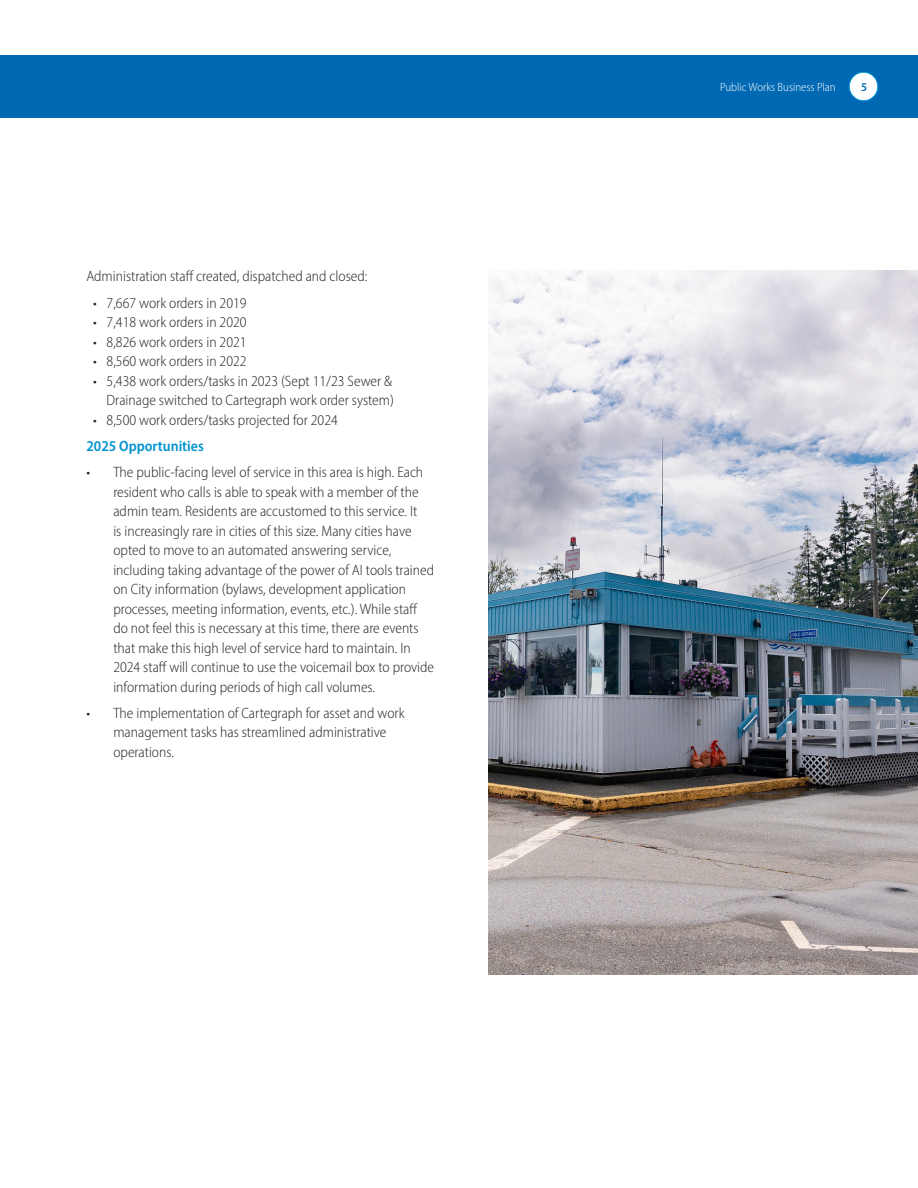
<style>
.page{position:relative;width:918px;height:1188px;background:#fff}
.page>*{position:absolute;margin:0;border:0;box-sizing:border-box;transform-origin:0 0}
.t1{font:300 semi-condensed 15px/19.5px "Myriad Pro";color:#231f20}
.t2{font:600 semi-condensed 15px "Myriad Pro";color:#0093d0}
.t3{font:300 semi-condensed 12px "Myriad Pro";color:#fff}
.t4{font:600 semi-condensed 12px "Myriad Pro";color:#0168b3}
</style>
<div class="page">
<div style="left:0;top:55px;width:918px;height:62px;background:#0168b3"></div>
<img style="left:488px;top:270px;width:430px;height:704px">
<div style="left:849px;top:72px;width:29px;height:29px;background:#fff;border-radius:50%"></div>
<div style="left:849px;top:72px;width:29px;height:29px;border:1px solid #0093d0;border-radius:50%"></div>
<p class="t1" style="left:86px;top:266px;width:283px">Administration staff created, dispatched and closed:</p>
<p class="t1" style="left:93px;top:293px;width:155px">• 7,667 work orders in 2019</p>
<p class="t1" style="left:93px;top:312px;width:155px">• 7,418 work orders in 2020</p>
<p class="t1" style="left:93px;top:332px;width:155px">• 8,826 work orders in 2021</p>
<p class="t1" style="left:93px;top:351px;width:155px">• 8,560 work orders in 2022</p>
<p class="t1" style="left:93px;top:371px;width:302px;text-align:right">• 5,438 work orders/tasks in 2023 (Sept 11/23 Sewer &amp;<br>Drainage switched to Cartegraph work order system)</p>
<p class="t1" style="left:93px;top:410px;width:246px">• 8,500 work orders/tasks projected for 2024</p>
<p class="t2" style="left:86px;top:436px;width:119px">2025 Opportunities</p>
<p class="t1" style="left:113px;top:462px;width:322px;text-indent:-27px">• The public-facing level of service in this area is high. Each resident who calls is able to speak with a member of the admin team. Residents are accustomed to this service. It<br>is increasingly rare in cities of this size. Many cities have opted to move to an automated answering service, including taking advantage of the power of AI tools trained on City information (bylaws, development application processes, meeting information, events, etc.). While staff do not feel this is necessary at this time, there are events that make this high level of service hard to maintain. In 2024 staff will continue to use the voicemail box to provide information during periods of high call volumes.</p>
<p class="t1" style="left:113px;top:703px;width:293px;text-indent:-27px">• The implementation of Cartegraph for asset and work management tasks has streamlined administrative operations.</p>
<p class="t3" style="left:720px;top:79px;width:117px">Public Works Business Plan</p>
<p class="t4" style="left:861px;top:79px;width:7px">5</p>
</div>
